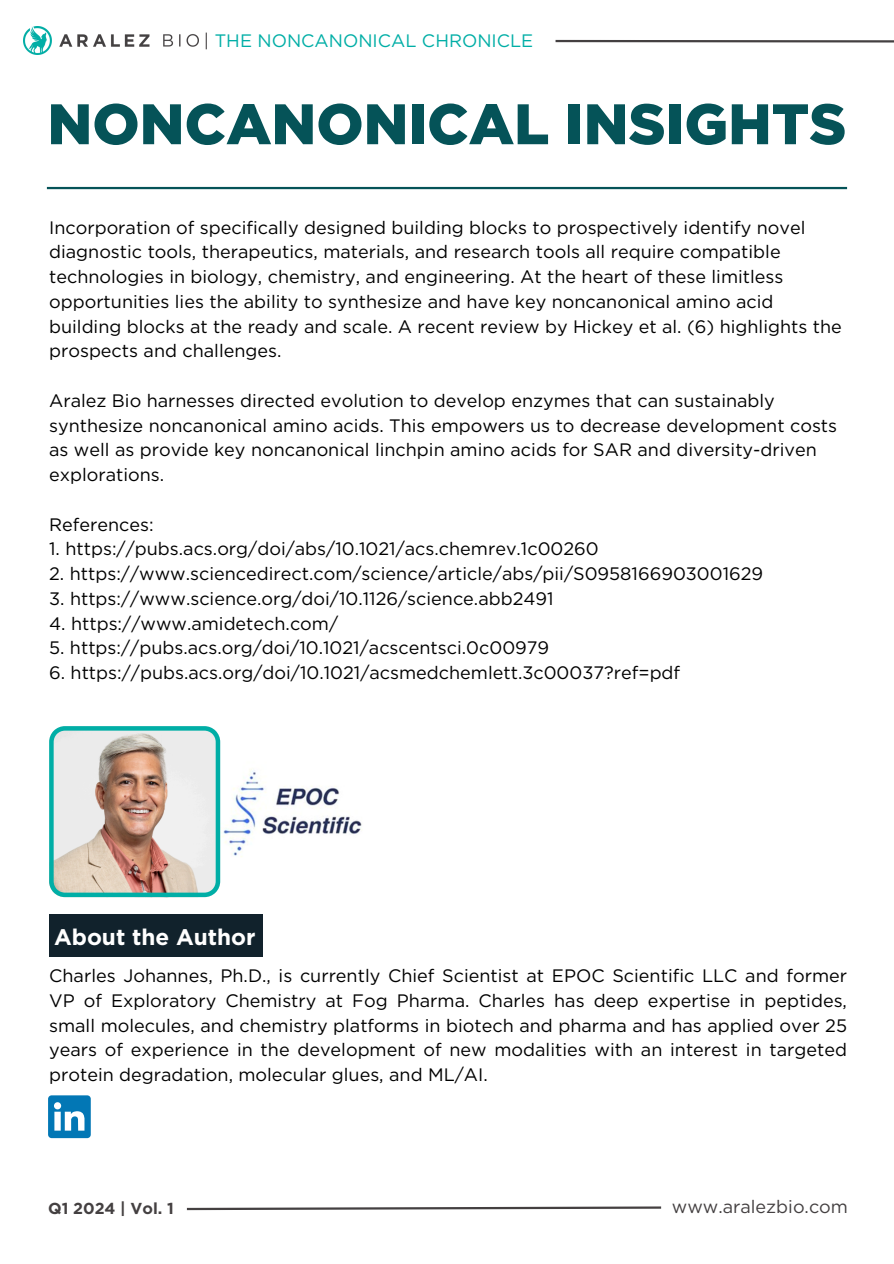
<style>
.page{position:relative;width:894px;height:1264px;background:#fff}
.page>*{position:absolute;margin:0;border:0;box-sizing:border-box;transform-origin:0 0}
.t1{font:900 57px "Gotham";color:#055358}
.t2{font:700 22.5px "Gotham";color:#fff}
.t3{font:18px/24.8px "Gotham";color:#000}
.t4{font:18px "Gotham";color:#00aea6}
.t5{font:18px "Gotham";color:#444041}
.t6{font:700 15.9px "Gotham";color:#444041}
.s1{color:#444041}
</style>
<div class="page">
<svg style="left:186px;top:1206px;width:476px;height:5px"></svg>
<img style="left:24px;top:27px;width:174px;height:28px">
<svg style="left:555px;top:39px;width:338px;height:4px"></svg>
<hr style="left:47px;top:187px;width:799px;height:2px;background:#055358">
<img style="left:220px;top:740px;width:142px;height:144px">
<svg style="left:48px;top:1095px;width:43px;height:43px"></svg>
<img style="left:49px;top:726px;width:171px;height:171px">
<div style="left:49px;top:914px;width:213px;height:42px;background:#11222c"></div>
<h4 class="t4" style="left:204px;top:29px;width:331px"><span class="s1">|</span> THE NONCANONICAL CHRONICLE</h4>
<h4 class="t1" style="left:47px;top:89px;width:800px">NONCANONICAL INSIGHTS</h4>
<p class="t3" style="left:49px;top:215px;width:794px">Incorporation of specifically designed building blocks to prospectively identify novel diagnostic tools, therapeutics, materials, and research tools all require compatible technologies in biology, chemistry, and engineering. At the heart of these limitless opportunities lies the ability to synthesize and have key noncanonical amino acid building blocks at the ready and scale. A recent review by Hickey et al. (6) highlights the prospects and challenges.</p>
<h2 class="t3" style="left:49px;top:388px;width:789px">Aralez Bio harnesses directed evolution to develop enzymes that can sustainably synthesize noncanonical amino acids. This empowers us to decrease development costs as well as provide key noncanonical linchpin amino acids for SAR and diversity-driven explorations.</h2>
<h4 class="t3" style="left:49px;top:512px;width:106px">References:</h4>
<h4 class="t3" style="left:49px;top:536px;width:551px">1. https://pubs.acs.org/doi/abs/10.1021/acs.chemrev.1c00260</h4>
<h4 class="t3" style="left:49px;top:561px;width:715px">2. https://www.sciencedirect.com/science/article/abs/pii/S0958166903001629</h4>
<h4 class="t3" style="left:49px;top:586px;width:506px">3. https://www.science.org/doi/10.1126/science.abb2491</h4>
<h4 class="t3" style="left:49px;top:611px;width:290px">4. https://www.amidetech.com/</h4>
<h4 class="t3" style="left:49px;top:635px;width:501px">5. https://pubs.acs.org/doi/10.1021/acscentsci.0c00979</h4>
<h4 class="t3" style="left:49px;top:660px;width:632px">6. https://pubs.acs.org/doi/10.1021/acsmedchemlett.3c00037?ref=pdf</h4>
<h4 class="t2" style="left:54px;top:922px;width:203px">About the Author</h4>
<p class="t3" style="left:49px;top:963px;width:799px;text-align:justify">Charles Johannes, Ph.D., is currently Chief Scientist at EPOC Scientific LLC and former VP of Exploratory Chemistry at Fog Pharma. Charles has deep expertise in peptides, small molecules, and chemistry platforms in biotech and pharma and has applied over 25 years of experience in the development of new modalities with an interest in targeted protein degradation, molecular glues, and ML/AI.</p>
<p class="t6" style="left:48px;top:1198px;width:127px">Q1 2024 | Vol. 1</p>
<h3 class="t5" style="left:671px;top:1195px;width:177px">www.aralezbio.com</h3>
</div>
